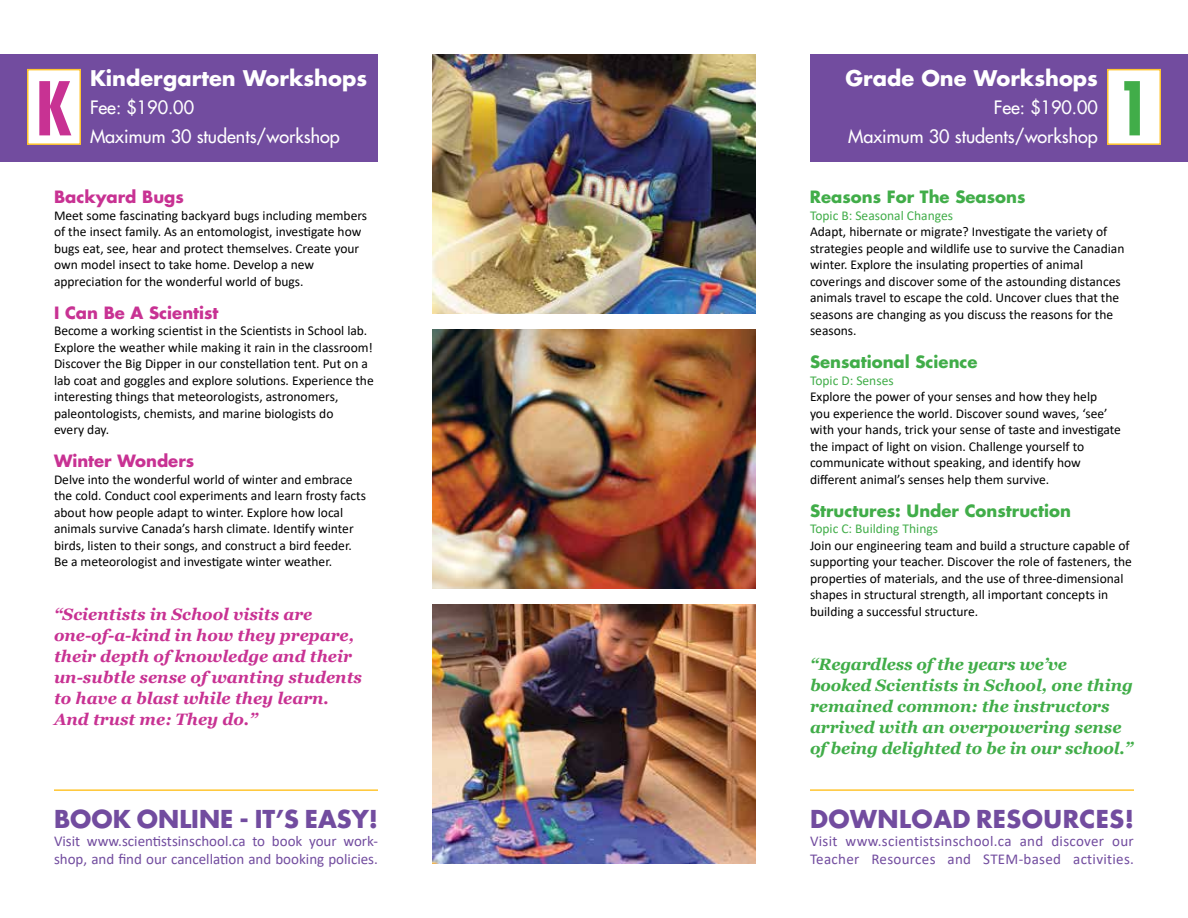
<style>
.page{position:relative;width:1188px;height:918px;background:#fff}
.page>*{position:absolute;margin:0;border:0;box-sizing:border-box;transform-origin:0 0}
.t1{font:700 condensed 72px "Futura";color:#c83293}
.t2{font:700 condensed 72px "Futura";color:#41ad49}
.t3{font:700 24px "Futura";color:#724c9f}
.t4{font:700 24px "Futura";letter-spacing:.02em;color:#724c9f}
.t5{font:700 21px "Futura";color:#fff}
.t6{font:18px/28.5px "Futura";color:#fff;text-align:right}
.t7{font:italic 700 16.5px/21px "Georgia";color:#c83293}
.t8{font:italic 700 16.5px/21px "Georgia";color:#41ad49}
.t9{font:700 16.5px "Futura";color:#41ad49}
.t10{font:700 16.5px "Futura";color:#c83293}
.t11{font:15px/18px "Calibri";letter-spacing:.005em;color:#724c9f}
.t12{font:13.5px/16.5px "Calibri";color:#000}
.t13{font:13.5px "Calibri";color:#41ad49}
</style>
<div class="page">
<div style="left:0;top:54px;width:378px;height:108px;background:#724c9f"></div>
<div style="left:28px;top:70px;width:52px;height:74px;background:#fff"></div>
<div style="left:27px;top:69px;width:54px;height:76px;border:2px solid #ffc52f"></div>
<div style="left:810px;top:54px;width:378px;height:108px;background:#724c9f"></div>
<div style="left:1108px;top:70px;width:52px;height:74px;background:#fff"></div>
<div style="left:1107px;top:69px;width:54px;height:76px;border:2px solid #ffc52f"></div>
<hr style="left:54px;top:789px;width:324px;height:2px;background:#ffc52f">
<hr style="left:810px;top:789px;width:324px;height:2px;background:#ffc52f">
<img style="left:432px;top:330px;width:324px;height:259px">
<img style="left:432px;top:605px;width:324px;height:259px">
<img style="left:432px;top:54px;width:324px;height:259px">
<h1 class="t1" style="left:36px;top:64px;width:38px">K</h1>
<h3 class="t5" style="left:90px;top:64px;width:279px">Kindergarten Workshops</h3>
<h3 class="t6" style="left:90px;top:94px;width:106px">Fee: $190.00</h3>
<h3 class="t6" style="left:90px;top:122px;width:251px">Maximum 30 students/workshop</h3>
<p class="t10" style="left:54px;top:186px;width:131px">Backyard Bugs</p>
<p class="t12" style="left:54px;top:207px;width:315px">Meet some fascinating backyard bugs including members of the insect family. As an entomologist, investigate how bugs eat, see, hear and protect themselves. Create your own model insect to take home. Develop a new appreciation for the wonderful world of bugs.</p>
<p class="t10" style="left:54px;top:302px;width:166px">I Can Be A Scientist</p>
<p class="t12" style="left:54px;top:322px;width:321px">Become a working scientist in the Scientists in School lab.<br>Explore the weather while making it rain in the classroom!<br>Discover the Big Dipper in our constellation tent. Put on a lab coat and goggles and explore solutions. Experience the interesting things that meteorologists, astronomers, paleontologists, chemists, and marine biologists do<br>every day.</p>
<p class="t10" style="left:54px;top:450px;width:142px">Winter Wonders</p>
<p class="t12" style="left:54px;top:471px;width:314px">Delve into the wonderful world of winter and embrace the cold. Conduct cool experiments and learn frosty facts about how people adapt to winter. Explore how local animals survive Canada’s harsh climate. Identify winter birds, listen to their songs, and construct a bird feeder.<br>Be a meteorologist and investigate winter weather.</p>
<p class="t7" style="left:54px;top:604px;width:310px">“Scientists in School visits are one-of-a-kind in how they prepare, their depth of knowledge and their un-subtle sense of wanting students to have a blast while they learn.<br>And trust me: They do.”</p>
<h2 class="t3" style="left:54px;top:804px;width:326px">BOOK ONLINE - IT’S EASY!</h2>
<p class="t11" style="left:54px;top:832px;width:325px">Visit www.scientistsinschool.ca to book your work&shy;shop, and find our cancellation and booking policies.</p>
<h3 class="t5" style="left:846px;top:64px;width:254px">Grade One Workshops</h3>
<h3 class="t6" style="left:848px;top:94px;width:251px">Fee: $190.00<br>Maximum 30 students/workshop</h3>
<h1 class="t2" style="left:1116px;top:64px;width:37px">1</h1>
<p class="t9" style="left:810px;top:186px;width:217px">Reasons For The Seasons</p>
<p class="t13" style="left:810px;top:206px;width:145px">Topic B: Seasonal Changes</p>
<p class="t12" style="left:810px;top:223px;width:316px">Adapt, hibernate or migrate? Investigate the variety of strategies people and wildlife use to survive the Canadian winter. Explore the insulating properties of animal coverings and discover some of the astounding distances animals travel to escape the cold. Uncover clues that the seasons are changing as you discuss the reasons for the seasons.</p>
<p class="t9" style="left:810px;top:351px;width:169px">Sensational Science</p>
<p class="t13" style="left:810px;top:371px;width:85px">Topic D: Senses</p>
<p class="t12" style="left:810px;top:388px;width:313px">Explore the power of your senses and how they help<br>you experience the world. Discover sound waves, ‘see’ with your hands, trick your sense of taste and investigate the impact of light on vision. Challenge yourself to communicate without speaking, and identify how different animal’s senses help them survive.</p>
<p class="t9" style="left:810px;top:500px;width:262px">Structures: Under Construction</p>
<p class="t13" style="left:810px;top:519px;width:130px">Topic C: Building Things</p>
<p class="t12" style="left:810px;top:537px;width:324px">Join our engineering team and build a structure capable of supporting your teacher. Discover the role of fasteners, the properties of materials, and the use of three-dimensional shapes in structural strength, all important concepts in building a successful structure.</p>
<p class="t8" style="left:810px;top:653px;width:325px">“Regardless of the years we’ve<br>booked Scientists in School, one thing remained common: the instructors arrived with an overpowering sense of being delighted to be in our school.”</p>
<h2 class="t4" style="left:810px;top:803px;width:326px">DOWNLOAD RESOURCES!</h2>
<p class="t11" style="left:810px;top:832px;width:325px">Visit www.scientistsinschool.ca and discover our<br>Teacher Resources and STEM-based activities.</p>
</div>
